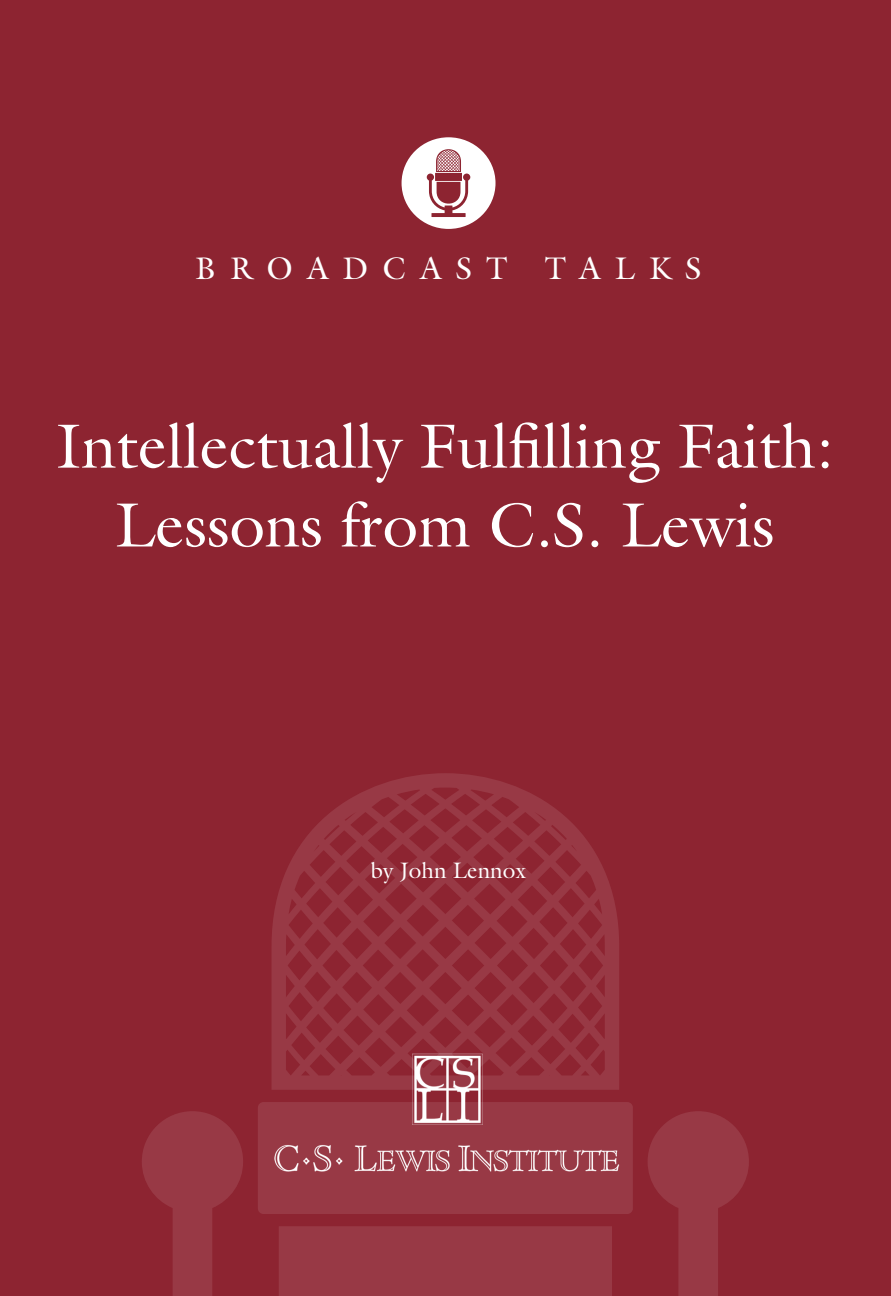
<style>
.page{position:relative;width:891px;height:1296px;background:#8d2431}
.page>*{position:absolute;margin:0;border:0;box-sizing:border-box;transform-origin:0 0}
.Bodytext{font:63px "Galliard";color:#fff}
.Bodytext-2{font:31.5px "Galliard";letter-spacing:.45em;color:#fff}
.Bodytext-3{font:22.5px "Galliard";color:#fff}
</style>
<div class="page">
<div style="left:258px;top:1102px;width:375px;height:112px;background:#983945;border-radius:6px"></div>
<svg style="left:142px;top:1111px;width:607px;height:185px;fill:#983945"></svg>
<svg style="left:272px;top:773px;width:347px;height:317px;fill:#94323e"></svg>
<img style="left:411px;top:1054px;width:72px;height:72px">
<div style="left:402px;top:137px;width:94px;height:92px;background:#fff;border-radius:50%"></div>
<svg style="left:427px;top:149px;width:43px;height:68px"></svg>
<img style="left:270px;top:1140px;width:352px;height:35px">
<p class="Bodytext-2" style="left:195px;top:249px;width:508px">BROADCAST TALKS</p>
<p class="Bodytext" style="left:56px;top:407px;width:779px">Intellectually Fulfilling Faith:</p>
<p class="Bodytext" style="left:115px;top:486px;width:661px">Lessons from C.S. Lewis</p>
<p class="Bodytext-3" style="left:371px;top:856px;width:157px">by John Lennox</p>
</div>
